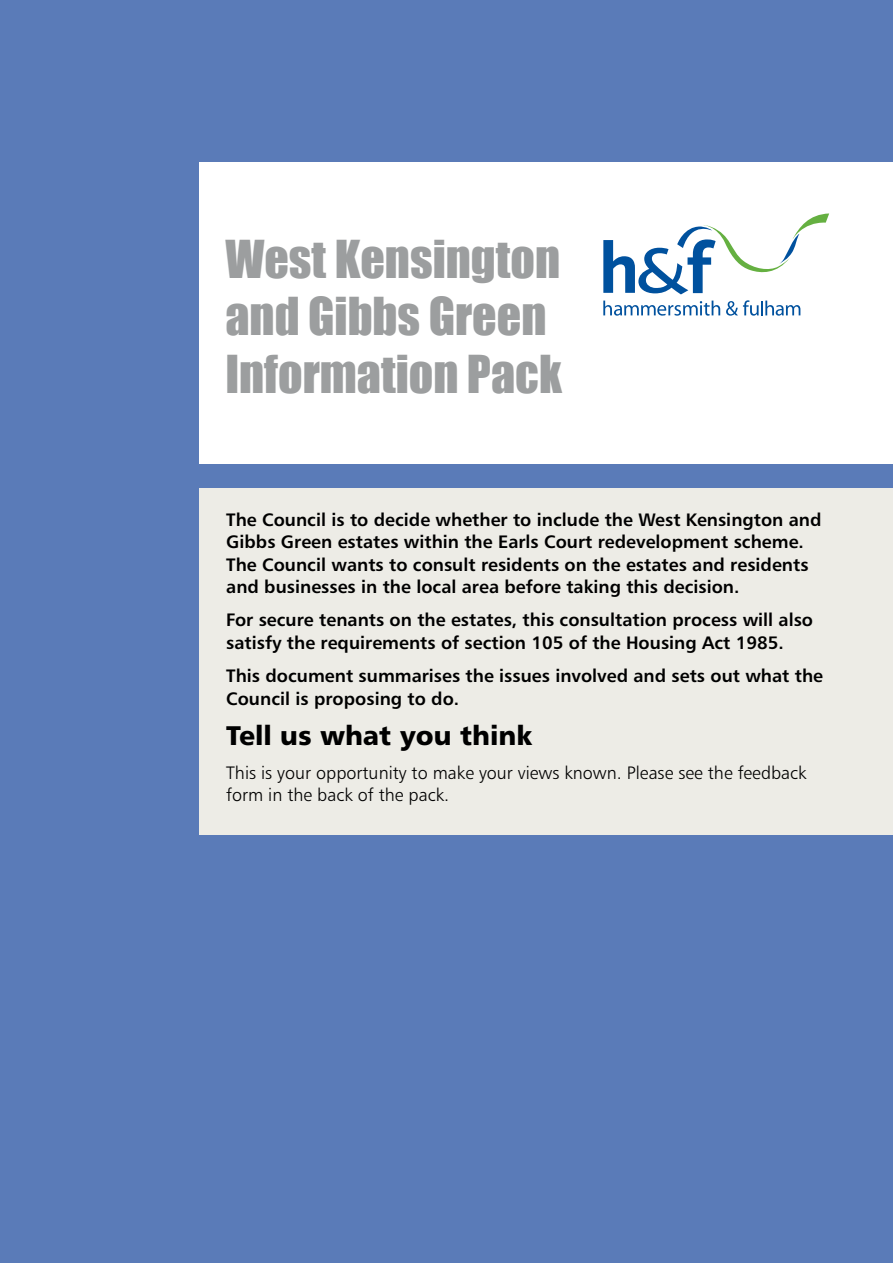
<style>
.page{position:relative;width:893px;height:1263px;background:#5a7bb8}
.page>*{position:absolute;margin:0;border:0;box-sizing:border-box;transform-origin:0 0}
.t1{font:48px/57.6px "Impact";color:#9c9e9f}
.t2{font:27px "Humanist 777 BT Black B";color:#000}
.t3{font:18px/22.5px "Humanist 777 BT Bold B";color:#000}
.t4{font:18px/22.5px "Humanist 777 BT Light B";color:#000}
</style>
<div class="page">
<div style="left:200px;top:488px;width:693px;height:346px;background:#edece6"></div>
<div style="left:200px;top:162px;width:693px;height:301px;background:#fff"></div>
<svg style="left:603px;top:213px;width:226px;height:81px"></svg>
<svg style="left:603px;top:301px;width:117px;height:15px"></svg>
<svg style="left:726px;top:300px;width:74px;height:16px"></svg>
<h1 class="t1" style="left:225px;top:229px;width:338px">West Kensington and Gibbs Green<br>Information Pack</h1>
<p class="t3" style="left:226px;top:508px;width:597px">The Council is to decide whether to include the West Kensington and Gibbs Green estates within the Earls Court redevelopment scheme.<br>The Council wants to consult residents on the estates and residents and businesses in the local area before taking this decision.</p>
<p class="t3" style="left:226px;top:608px;width:588px">For secure tenants on the estates, this consultation process will also satisfy the requirements of section 105 of the Housing Act 1985.</p>
<p class="t3" style="left:226px;top:664px;width:598px">This document summarises the issues involved and sets out what the<br>Council is proposing to do.</p>
<h2 class="t2" style="left:226px;top:719px;width:308px">Tell us what you think</h2>
<p class="t4" style="left:226px;top:761px;width:582px">This is your opportunity to make your views known. Please see the feedback form in the back of the pack.</p>
</div>
